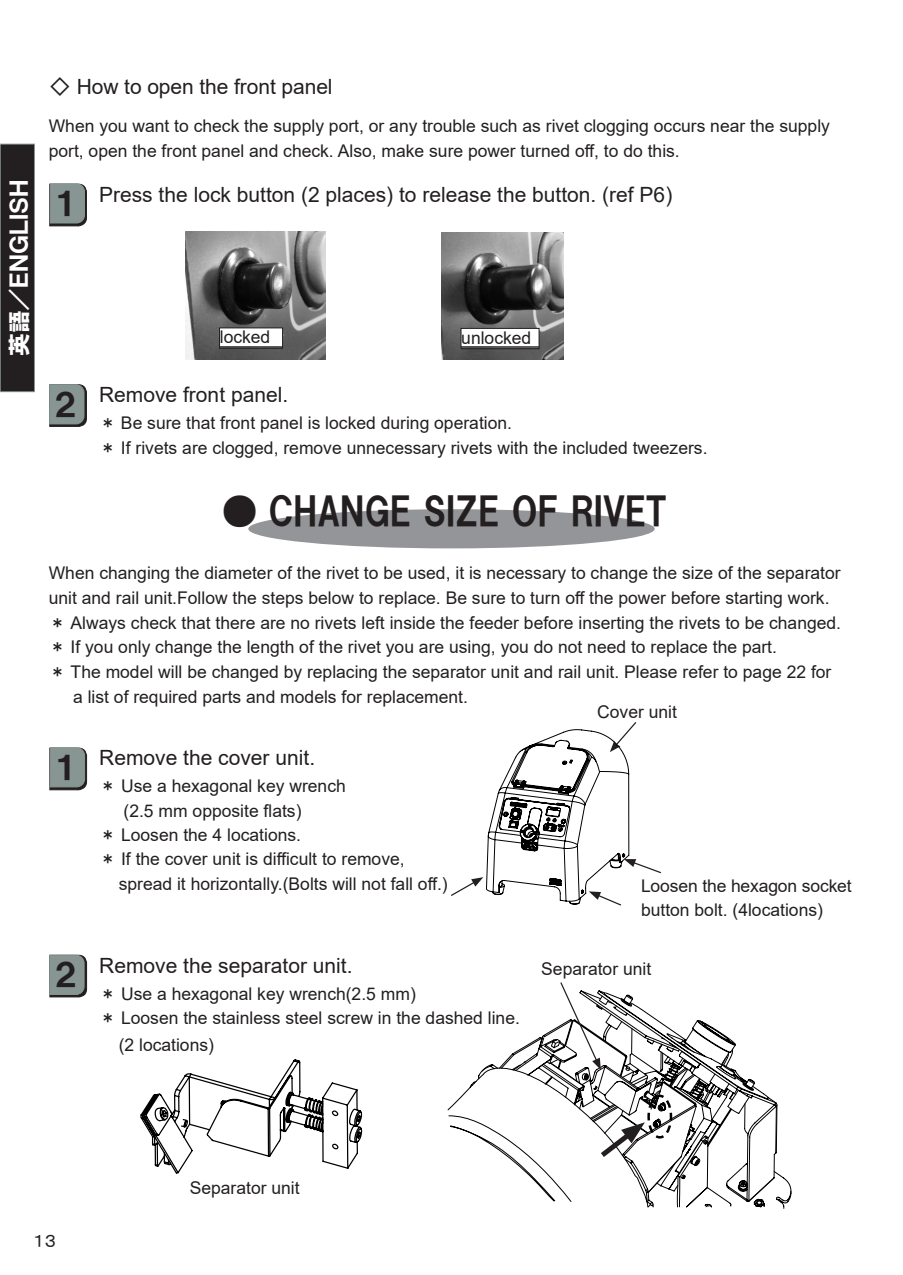
<style>
.page{position:relative;width:903px;height:1275px;background:#fff}
.page>*{position:absolute;margin:0;border:0;box-sizing:border-box;transform-origin:0 0}
.t1{font:38.5px "HGS Soei Kakugothic UB";color:#231f20}
.t2{font:31.5px "HGP Soei Kakugothic UB";color:#231f20}
.t3{font:22.75px "HGP Soei Kakugothic UB";color:#fff}
.t4{font:21px "Arial";color:#231f20}
.t5{font:17.5px/24.8px "Arial";color:#231f20}
.t6{font:17.5px "MS P Gothic";color:#231f20}
.s1{font-family:"MS P Gothic"}
.s2{font-family:"HGP Soei Kakugothic UB";font-size:31.5px}
</style>
<div class="page">
<svg style="left:49px;top:384px;width:38px;height:43px;background:#7c8886"></svg>
<svg style="left:49px;top:183px;width:38px;height:43px;background:#7e8987"></svg>
<div style="left:248px;top:509px;width:407px;height:39px;background:#939598;border-radius:50%"></div>
<svg style="left:49px;top:747px;width:38px;height:43px;background:#7e8988"></svg>
<svg style="left:49px;top:955px;width:38px;height:42px;background:#7d8987"></svg>
<img style="left:185px;top:232px;width:140px;height:127px">
<img style="left:441px;top:232px;width:123px;height:127px">
<div style="left:220px;top:328px;width:62px;height:18px;background:#fff"></div>
<div style="left:219px;top:328px;width:64px;height:20px;border:1px solid #231f20"></div>
<div style="left:461px;top:329px;width:78px;height:17px;background:#fff"></div>
<div style="left:461px;top:328px;width:78px;height:21px;border:1px solid #231f20"></div>
<div style="left:0;top:144px;width:34px;height:248px;background:#231f20"></div>
<div style="left:0;top:144px;width:35px;height:248px;border:1px solid #879593"></div>
<svg style="left:451px;top:722px;width:210px;height:184px"></svg>
<svg style="left:447px;top:1055px;width:345px;height:153px"></svg>
<svg style="left:769px;top:1055px;width:9px;height:148px"></svg>
<svg style="left:511px;top:982px;width:258px;height:226px"></svg>
<svg style="left:140px;top:1059px;width:223px;height:115px"></svg>
<p class="t4" style="left:49px;top:72px;width:285px"><span class="s1">◇</span> How to open the front panel</p>
<h3 class="t3" style="left:8px;top:356px;width:178px;rotate:-90deg">英語／ＥＮＧＬＩＳＨ</h3>
<p class="t5" style="left:49px;top:113px;width:783px">When you want to check the supply port, or any trouble such as rivet clogging occurs near the supply port, open the front panel and check. Also, make sure power turned off, to do this.</p>
<p class="t4" style="left:54px;top:180px;width:619px"><span class="s2">１</span> Press the lock button (2 places) to release the button. (ref P6)</p>
<p class="t5" style="left:220px;top:324px;width:52px">locked</p>
<p class="t5" style="left:461px;top:325px;width:72px">unlocked</p>
<p class="t4" style="left:99px;top:380px;width:191px">Remove front panel.</p>
<p class="t5" style="left:99px;top:410px;width:610px"><span class="s1">＊</span> Be sure that front panel is locked during operation.<br><span class="s1">＊</span> If rivets are clogged, remove unnecessary rivets with the included tweezers.</p>
<h1 class="t1" style="left:220px;top:492px;width:448px">● CHANGE SIZE OF RIVET</h1>
<p class="t5" style="left:49px;top:560px;width:793px">When changing the diameter of the rivet to be used, it is necessary to change the size of the separator</p>
<p class="t5" style="left:49px;top:585px;width:782px">unit and rail unit.Follow the steps below to replace. Be sure to turn off the power before starting work.</p>
<p class="t5" style="left:49px;top:610px;width:794px"><span class="s1">＊</span> Always check that there are no rivets left inside the feeder before inserting the rivets to be changed.</p>
<p class="t5" style="left:49px;top:635px;width:730px"><span class="s1">＊</span> If you only change the length of the rivet you are using, you do not need to replace the part.</p>
<p class="t5" style="left:49px;top:659px;width:784px"><span class="s1">＊</span> The model will be changed by replacing the separator unit and rail unit. Please refer to page 22 for</p>
<p class="t5" style="left:73px;top:684px;width:396px">a list of required parts and models for replacement.</p>
<h2 class="t2" style="left:54px;top:389px;width:25px">２</h2>
<p class="t5" style="left:597px;top:699px;width:81px">Cover unit</p>
<p class="t4" style="left:55px;top:744px;width:262px"><span class="s2">１</span> Remove the cover unit.</p>
<p class="t5" style="left:99px;top:774px;width:248px"><span class="s1">＊</span> Use a hexagonal key wrench</p>
<p class="t5" style="left:124px;top:798px;width:179px">(2.5 mm opposite flats)</p>
<p class="t5" style="left:99px;top:822px;width:203px"><span class="s1">＊</span> Loosen the 4 locations.</p>
<p class="t5" style="left:99px;top:847px;width:307px"><span class="s1">＊</span> If the cover unit is difficult to remove,</p>
<p class="t5" style="left:119px;top:871px;width:331px">spread it horizontally.(Bolts will not fall off.)</p>
<p class="t4" style="left:54px;top:951px;width:300px"><span class="s2">２</span> Remove the separator unit.</p>
<p class="t5" style="left:99px;top:981px;width:422px"><span class="s1">＊</span> Use a hexagonal key wrench(2.5 mm)<br><span class="s1">＊</span> Loosen the stainless steel screw in the dashed line.</p>
<p class="t5" style="left:119px;top:1032px;width:97px">(2 locations)</p>
<p class="t5" style="left:641px;top:873px;width:212px">Loosen the hexagon socket button bolt. (4locations)</p>
<p class="t5" style="left:541px;top:956px;width:111px">Separator unit</p>
<p class="t5" style="left:190px;top:1175px;width:111px">Separator unit</p>
<p class="t6" style="left:33px;top:1231px;width:25px">１３</p>
</div>
